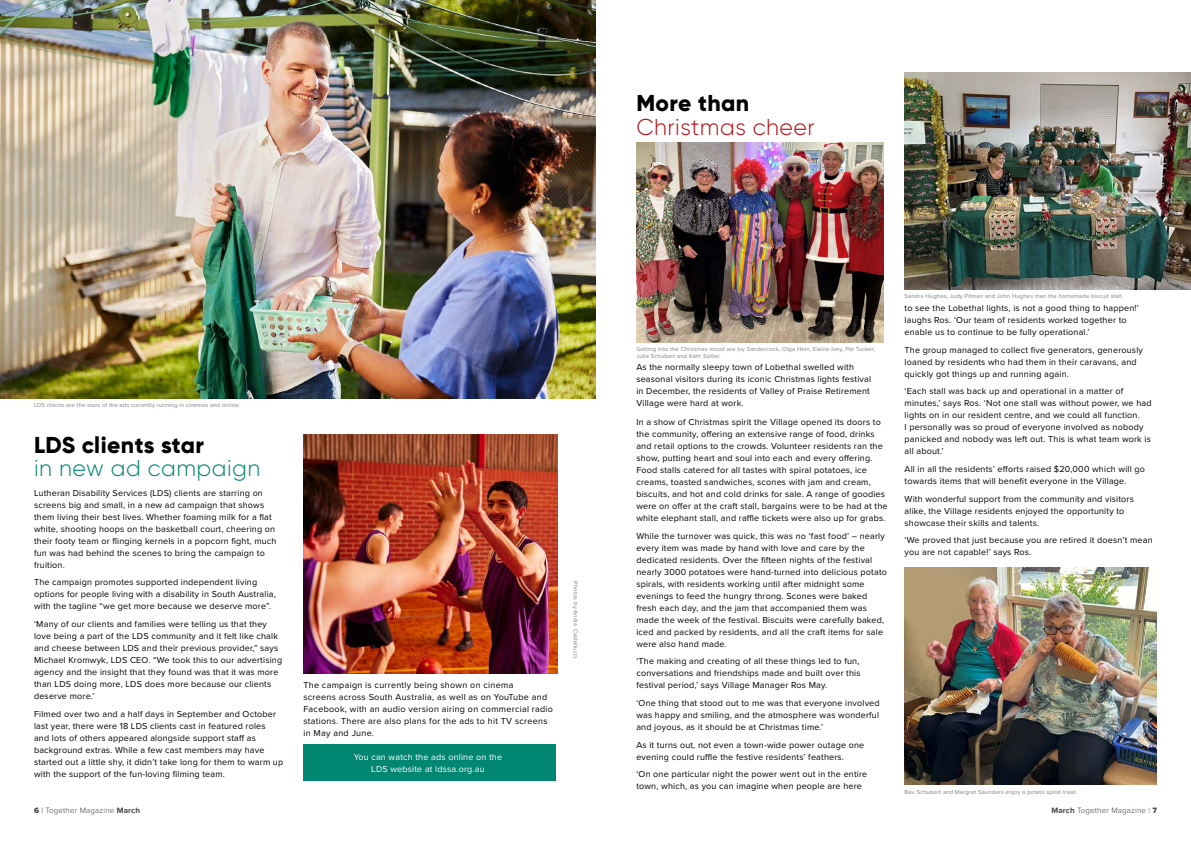
<style>
.page{position:relative;width:1191px;height:842px;background:#fff}
.page>*{position:absolute;margin:0;border:0;box-sizing:border-box;transform-origin:0 0}
.t1{font:800 22.9px "Gilroy";letter-spacing:.02em;color:#000}
.t2{font:300 22.9px "Gilroy";letter-spacing:.02em;color:#018671}
.t3{font:300 22.9px "Gilroy";letter-spacing:.02em;color:#b80d15}
.t4{font:9px/12px "Proxima Nova";letter-spacing:.02em;color:#000}
.t5{font:9px/12px "Proxima Nova";letter-spacing:.02em;color:#fff;text-align:center}
.t6{font:300 8px "Proxima Nova";letter-spacing:.02em;color:#414042}
.t7{font:6px/7px "Proxima Nova";letter-spacing:.02em;color:#808285}
.s1{font-family:"Proxima Nova Extrabld";font-weight:400}
.s2{font-weight:400}
.s3{font-weight:700}
</style>
<div class="page">
<div style="left:303px;top:744px;width:253px;height:37px;background:#018671"></div>
<img style="left:0;top:0;width:595px;height:398px">
<img style="left:904px;top:72px;width:287px;height:218px">
<img style="left:904px;top:567px;width:253px;height:217px">
<img style="left:636px;top:142px;width:247px;height:201px">
<img style="left:303px;top:435px;width:254px;height:238px">
<h1 class="t1" style="left:636px;top:89px;width:114px">More than</h1>
<h1 class="t3" style="left:636px;top:113px;width:180px">Christmas cheer</h1>
<p class="t7" style="left:34px;top:401px;width:208px">LDS clients are the stars of the ads currently running in cinemas and online.</p>
<h1 class="t1" style="left:34px;top:430px;width:171px">LDS clients star</h1>
<h1 class="t2" style="left:34px;top:454px;width:228px">in new ad campaign</h1>
<p class="t4" style="left:34px;top:486px;width:244px">Lutheran Disability Services (LDS) clients are starring on screens big and small, in a new ad campaign that shows them living their best lives. Whether foaming milk for a flat white, shooting hoops on the basketball court, cheering on their footy team or flinging kernels in a popcorn fight, much fun was had behind the scenes to bring the campaign to fruition.</p>
<p class="t4" style="left:34px;top:576px;width:243px">The campaign promotes supported independent living options for people living with a disability in South Australia, with the tagline “we get more because we deserve more”.</p>
<p class="t4" style="left:34px;top:618px;width:250px">‘Many of our clients and families were telling us that they love being a part of the LDS community and it felt like chalk and cheese between LDS and their previous provider,” says Michael Kromwyk, LDS CEO. “We took this to our advertising agency and the insight that they found was that it was more than LDS doing more, LDS does more because our clients deserve more.’</p>
<p class="t4" style="left:34px;top:707px;width:251px">Filmed over two and a half days in September and October last year, there were 18 LDS clients cast in featured roles<br>and lots of others appeared alongside support staff as background extras. While a few cast members may have started out a little shy, it didn’t take long for them to warm up with the support of the fun-loving filming team.</p>
<p class="t4" style="left:303px;top:678px;width:251px">The campaign is currently being shown on cinema<br>screens across South Australia, as well as on YouTube and Facebook, with an audio version airing on commercial radio stations. There are also plans for the ads to hit TV screens in May and June.</p>
<p class="t5" style="left:354px;top:750px;width:150px">You can watch the ads online on the<br>LDS website at ldssa.org.au</p>
<p class="t7" style="left:579px;top:581px;width:80px;rotate:90deg">Photos by Andre Castellucci.</p>
<p class="t7" style="left:636px;top:345px;width:240px">Getting into the Christmas mood are Ivy Sandercock, Olga Hein, Elaine Ivey, Pat Tucker,<br>Julie Schubert and Kath Sziller.</p>
<p class="t4" style="left:636px;top:361px;width:236px">As the normally sleepy town of Lobethal swelled with seasonal visitors during its iconic Christmas lights festival in December, the residents of Valley of Praise Retirement Village were hard at work.</p>
<p class="t4" style="left:636px;top:416px;width:253px">In a show of Christmas spirit the Village opened its doors to the community, offering an extensive range of food, drinks and retail options to the crowds. Volunteer residents ran the show, putting heart and soul into each and every offering.<br>Food stalls catered for all tastes with spiral potatoes, ice creams, toasted sandwiches, scones with jam and cream, biscuits, and hot and cold drinks for sale. A range of goodies were on offer at the craft stall, bargains were to be had at the white elephant stall, and raffle tickets were also up for grabs.</p>
<p class="t4" style="left:636px;top:529px;width:252px">While the turnover was quick, this was no ‘fast food’ – nearly every item was made by hand with love and care by the dedicated residents. Over the fifteen nights of the festival nearly 3000 potatoes were hand-turned into delicious potato spirals, with residents working until after midnight some evenings to feed the hungry throng. Scones were baked fresh each day, and the jam that accompanied them was made the week of the festival. Biscuits were carefully baked, iced and packed by residents, and all the craft items for sale were also hand made.</p>
<p class="t4" style="left:636px;top:655px;width:226px">‘The making and creating of all these things led to fun, conversations and friendships made and built over this festival period,’ says Village Manager Ros May.</p>
<p class="t4" style="left:636px;top:697px;width:245px;text-align:justify">‘One thing that stood out to me was that everyone involved was happy and smiling, and the atmosphere was wonderful and joyous, as it should be at Christmas time.’</p>
<p class="t4" style="left:636px;top:738px;width:229px">As it turns out, not even a town-wide power outage one evening could ruffle the festive residents’ feathers.</p>
<p class="t4" style="left:636px;top:768px;width:232px">‘On one particular night the power went out in the entire town, which, as you can imagine when people are here</p>
<p class="t7" style="left:904px;top:292px;width:220px">Sandra Hughes, Judy Pitman and John Hughes man the homemade biscuit stall.</p>
<p class="t4" style="left:904px;top:301px;width:236px">to see the Lobethal lights, is not a good thing to happen!’ laughs Ros. ‘Our team of residents worked together to enable us to continue to be fully operational.’</p>
<p class="t4" style="left:904px;top:343px;width:240px">The group managed to collect five generators, generously loaned by residents who had them in their caravans, and quickly got things up and running again.</p>
<p class="t4" style="left:904px;top:385px;width:248px">‘Each stall was back up and operational in a matter of minutes,’ says Ros. ‘Not one stall was without power, we had lights on in our resident centre, and we could all function.<br>I personally was so proud of everyone involved as nobody panicked and nobody was left out. This is what team work is all about.’</p>
<p class="t4" style="left:904px;top:462px;width:242px">All in all the residents’ efforts raised $20,000 which will go towards items that will benefit everyone in the Village.</p>
<p class="t4" style="left:904px;top:492px;width:231px">With wonderful support from the community and visitors alike, the Village residents enjoyed the opportunity to showcase their skills and talents.</p>
<p class="t4" style="left:904px;top:534px;width:250px">‘We proved that just because you are retired it doesn’t mean you are not capable!’ says Ros.</p>
<p class="t7" style="left:904px;top:788px;width:174px">Bev Schubert and Margret Saunders enjoy a potato spiral treat.</p>
<p class="t6" style="left:34px;top:804px;width:108px"><span class="s1">6</span> <span class="s2">|</span> Together Magazine <span class="s3">March</span></p>
<p class="t6" style="left:1051px;top:804px;width:107px"><span class="s3">March</span> Together Magazine | <span class="s1">7</span></p>
</div>
